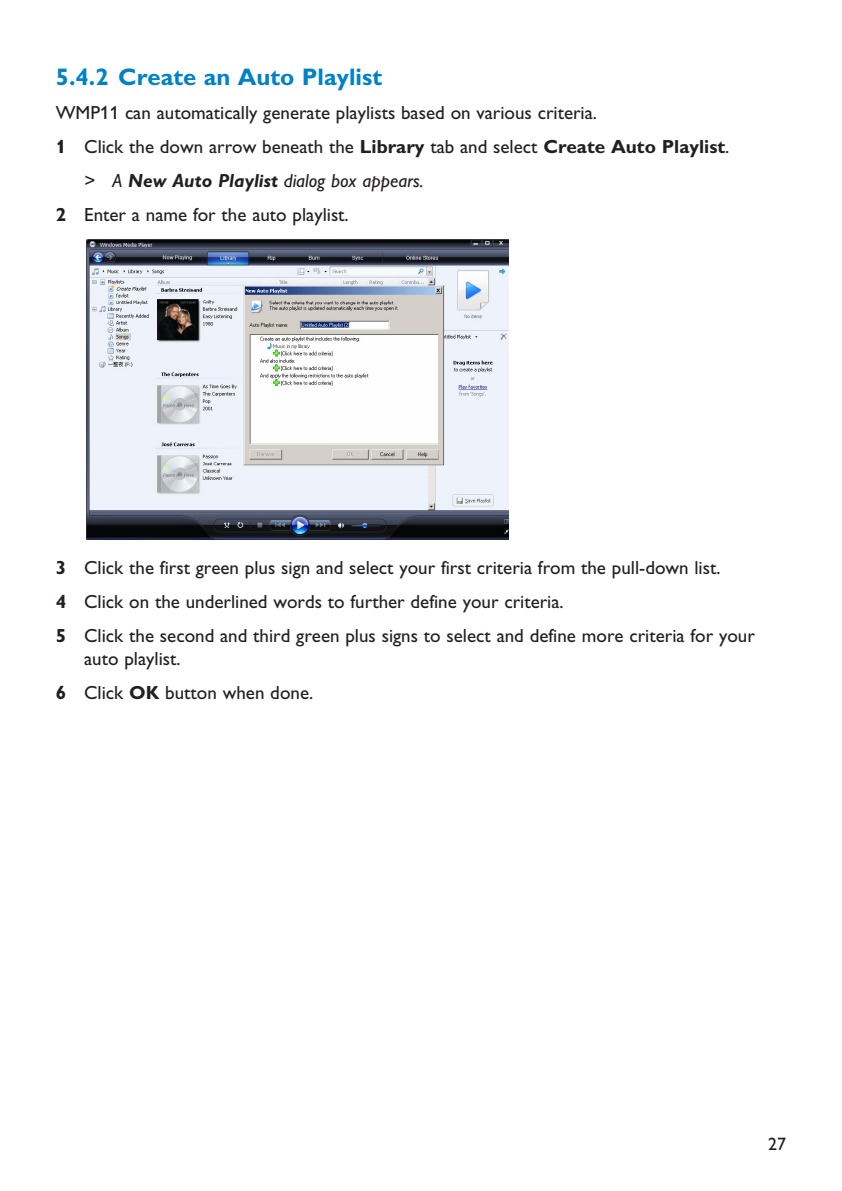
<style>
.page{position:relative;width:842px;height:1191px;background:#fff}
.page>*{position:absolute;margin:0;border:0;box-sizing:border-box;transform-origin:0 0}
.t1{font:700 24px "Gill Alt One";color:#0082c8}
.t2{font:19px/34.2px "Gill Alt One";color:#231f20}
.t3{font:italic 19px "Gill Alt One";color:#231f20}
.t4{font:18px "Gill Alt One";color:#231f20}
.s1{font-weight:700}
</style>
<div class="page">
<img style="left:86px;top:239px;width:422px;height:301px">
<p class="t1" style="left:56px;top:68px;width:328px">5.4.2 Create an Auto Playlist</p>
<p class="t2" style="left:56px;top:97px;width:543px">WMP11 can automatically generate playlists based on various criteria.</p>
<p class="t2" style="left:56px;top:132px;width:675px"><span class="s1">1</span> Click the down arrow beneath the <span class="s1">Library</span> tab and select <span class="s1">Create Auto Playlist</span>.</p>
<p class="t3" style="left:84px;top:174px;width:341px">&gt; A <span class="s1">New Auto Playlist</span> dialog box appears.</p>
<p class="t2" style="left:56px;top:200px;width:294px"><span class="s1">2</span> Enter a name for the auto playlist.</p>
<p class="t2" style="left:56px;top:552px;width:700px"><span class="s1">3</span> Click the first green plus sign and select your first criteria from the pull-down list.<br><span class="s1">4</span> Click on the underlined words to further define your criteria.<br><span class="s1">5</span> Click the second and third green plus signs to select and define more criteria for your</p>
<p class="t2" style="left:56px;top:643px;width:259px;text-indent:28px">auto playlist.<br><span class="s1">6</span> Click <span class="s1">OK</span> button when done.</p>
<p class="t4" style="left:768px;top:1137px;width:19px">27</p>
</div>
